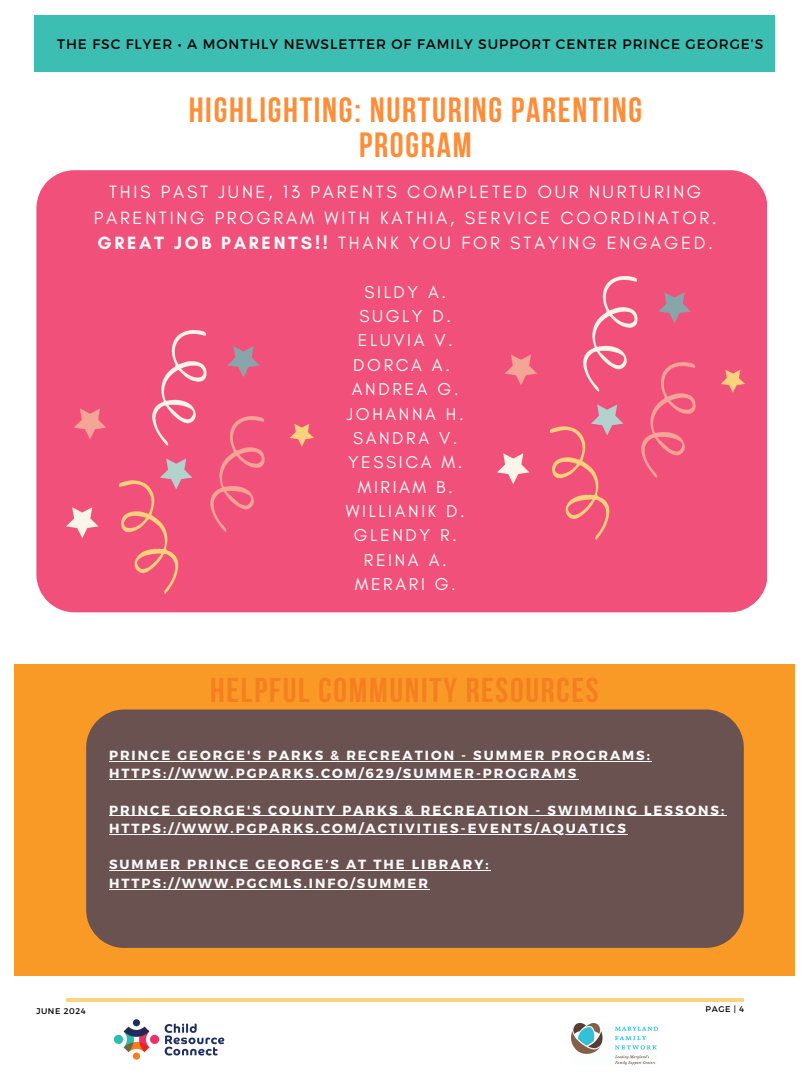
<style>
.page{position:relative;width:810px;height:1080px;background:#fff}
.page>*{position:absolute;margin:0;border:0;box-sizing:border-box;transform-origin:0 0}
.t1{font:700 34.94px/35.6px "Bebas Neue";letter-spacing:.05em;color:#ff8c36;text-align:center}
.t2{font:700 34.38px "Bebas Neue";letter-spacing:.05em;color:#f57f20}
.t3{font:18.12px/25.3px "Glacial Indifference";letter-spacing:.15em;color:#fafafa;text-align:center}
.t4{font:17.5px/24.4px "Glacial Indifference";letter-spacing:.15em;color:#fafafa;text-align:center}
.t5{font:13.75px "Montserrat";letter-spacing:.07em;color:#000}
.t6{font:700 13.25px/18.2px "Montserrat";letter-spacing:.15em;color:#fafafa}
.t7{font:8.25px "Montserrat";letter-spacing:.07em;color:#000}
.s1{font-weight:700}
</style>
<div class="page">
<div style="left:34px;top:16px;width:741px;height:56px;background:#3cbeb3"></div>
<div style="left:14px;top:665px;width:780px;height:310px;background:#f99a27"></div>
<hr style="left:66px;top:998px;width:678px;height:3px;background:#ffd280">
<img style="left:572px;top:1024px;width:85px;height:40px">
<div style="left:36px;top:170px;width:731px;height:442px;background:#f05079"></div>
<div style="left:86px;top:710px;width:658px;height:238px;background:#6a5251;border-radius:38px"></div>
<img style="left:101px;top:1001px;width:136px;height:59px">
<img style="left:66px;top:330px;width:247px;height:263px">
<img style="left:497px;top:277px;width:247px;height:263px">
<hr style="left:109px;top:761px;width:543px;height:1px;background:#fafafa">
<hr style="left:109px;top:779px;width:469px;height:1px;background:#fafafa">
<hr style="left:109px;top:815px;width:617px;height:1px;background:#fafafa">
<hr style="left:109px;top:834px;width:519px;height:1px;background:#fafafa">
<hr style="left:109px;top:870px;width:382px;height:1px;background:#fafafa">
<hr style="left:109px;top:889px;width:321px;height:1px;background:#fafafa">
<h1 class="t5" style="left:57px;top:35px;width:708px">THE FSC FLYER • A MONTHLY NEWSLETTER OF FAMILY SUPPORT CENTER PRINCE GEORGE’S</h1>
<h3 class="t1" style="left:189px;top:95px;width:455px">HIGHLIGHTING: NURTURING PARENTING<br>PROGRAM</h3>
<h2 class="t3" style="left:94px;top:179px;width:624px">THIS PAST JUNE, 13 PARENTS COMPLETED OUR NURTURING<br>PARENTING PROGRAM WITH KATHIA, SERVICE COORDINATOR.<br><span class="s1">GREAT JOB PARENTS!!</span> THANK YOU FOR STAYING ENGAGED.</h2>
<p class="t4" style="left:346px;top:279px;width:120px">SILDY A.<br>SUGLY D.<br>ELUVIA V.<br>DORCA A.<br>ANDREA G.<br>JOHANNA H.<br>SANDRA V.<br>YESSICA M.<br>MIRIAM B.<br>WILLIANIK D.<br>GLENDY R.<br>REINA A.<br>MERARI G.</p>
<h4 class="t2" style="left:210px;top:676px;width:390px">HELPFUL COMMUNITY RESOURCES</h4>
<h3 class="t6" style="left:109px;top:745px;width:542px">PRINCE GEORGE'S PARKS &amp; RECREATION - SUMMER PROGRAMS:<br>HTTPS://WWW.PGPARKS.COM/629/SUMMER-PROGRAMS</h3>
<p class="t6" style="left:109px;top:800px;width:617px">PRINCE GEORGE'S COUNTY PARKS &amp; RECREATION - SWIMMING LESSONS:</p>
<p class="t6" style="left:109px;top:818px;width:518px">HTTPS://WWW.PGPARKS.COM/ACTIVITIES-EVENTS/AQUATICS</p>
<p class="t6" style="left:109px;top:855px;width:381px">SUMMER PRINCE GEORGE’S AT THE LIBRARY:</p>
<p class="t6" style="left:109px;top:873px;width:320px">HTTPS://WWW.PGCMLS.INFO/SUMMER</p>
<h1 class="t7" style="left:36px;top:1005px;width:51px">JUNE 2024</h1>
<h3 class="t7" style="left:706px;top:1003px;width:40px">PAGE | 4</h3>
</div>
